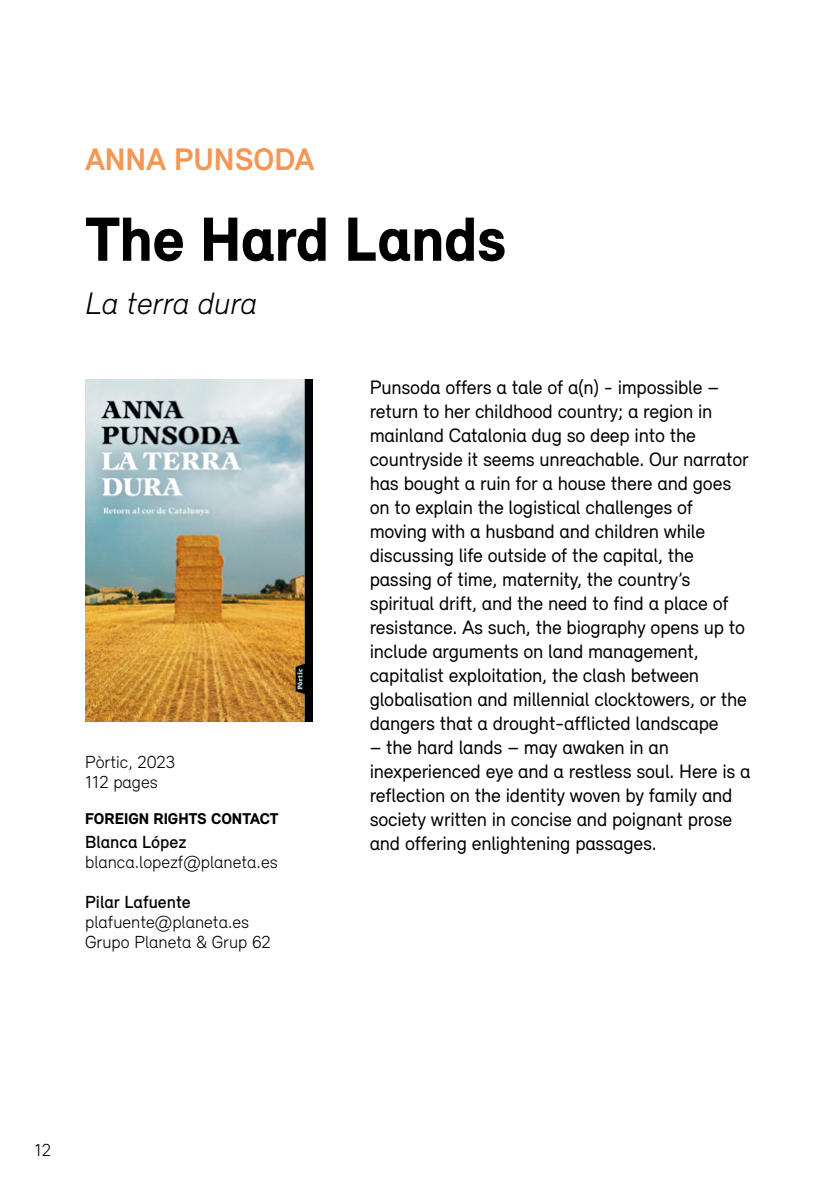
<style>
.page{position:relative;width:840px;height:1191px;background:#fff}
.page>*{position:absolute;margin:0;border:0;box-sizing:border-box;transform-origin:0 0}
.t1{font:900 64px "Relevant";letter-spacing:-.01em;color:#000}
.t2{font:700 32px "Relevant";color:#f49755}
.t3{font:italic 300 32px "Relevant";color:#000}
.t4{font:20px/24px "Relevant";letter-spacing:-.01em;color:#000}
.t5{font:300 18px/20px "Relevant";color:#000}
.t6{font:500 18px "Relevant";color:#000}
.t7{font:900 16px "Relevant";color:#000}
</style>
<div class="page">
<img style="left:85px;top:379px;width:227px;height:342px">
<h2 class="t2" style="left:85px;top:140px;width:230px">ANNA PUNSODA</h2>
<h1 class="t1" style="left:85px;top:201px;width:422px">The Hard Lands</h1>
<h2 class="t3" style="left:85px;top:284px;width:173px">La terra dura</h2>
<p class="t5" style="left:85px;top:751px;width:91px">Pòrtic, 2023<br>112 pages</p>
<p class="t7" style="left:85px;top:809px;width:195px">FOREIGN RIGHTS CONTACT</p>
<p class="t6" style="left:85px;top:831px;width:103px">Blanca López</p>
<p class="t5" style="left:85px;top:851px;width:194px">blanca.lopezf@planeta.es</p>
<p class="t6" style="left:85px;top:891px;width:107px">Pilar Lafuente</p>
<p class="t5" style="left:85px;top:911px;width:187px">plafuente@planeta.es<br>Grupo Planeta &amp; Grup 62</p>
<p class="t4" style="left:369px;top:375px;width:380px">Punsoda offers a tale of a(n) - impossible – return to her childhood country; a region in mainland Catalonia dug so deep into the countryside it seems unreachable. Our narrator has bought a ruin for a house there and goes on to explain the logistical challenges of moving with a husband and children while discussing life outside of the capital, the passing of time, maternity, the country’s spiritual drift, and the need to find a place of resistance. As such, the biography opens up to include arguments on land management, capitalist exploitation, the clash between globalisation and millennial clocktowers, or the dangers that a drought-afflicted landscape</p>
<p class="t4" style="left:369px;top:735px;width:382px">– the hard lands – may awaken in an inexperienced eye and a restless soul. Here is a reflection on the identity woven by family and society written in concise and poignant prose and offering enlightening passages.</p>
<p class="t5" style="left:35px;top:1139px;width:18px">12</p>
</div>
